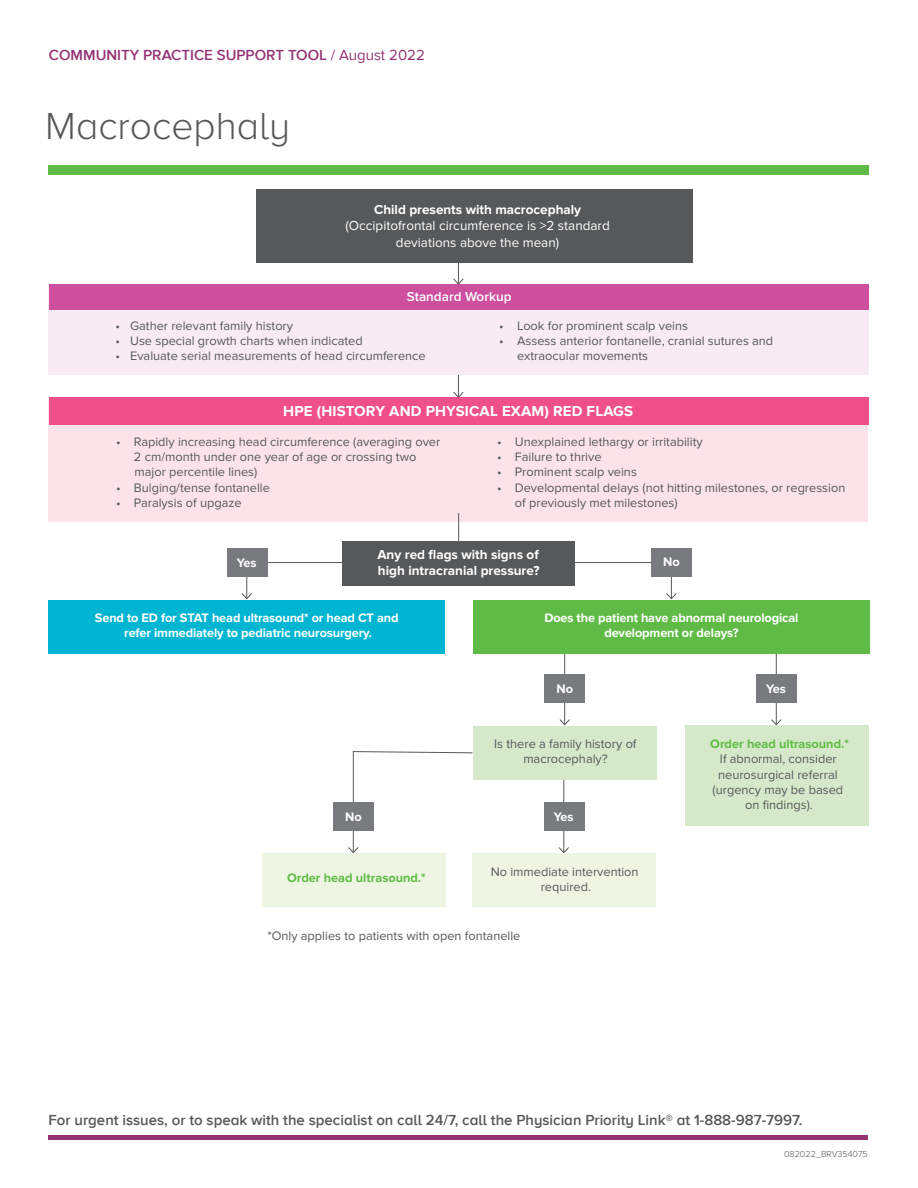
<style>
.page{position:relative;width:918px;height:1188px;background:#fff}
.page>*{position:absolute;margin:0;border:0;box-sizing:border-box;transform-origin:0 0}
.t1{font:300 39px "Proxima Nova A";color:#57585a}
.t2{font:600 15px "Proxima Nova A";color:#57585a}
.t3{font:600 15px "Proxima Nova A";color:#943374}
.t4{font:700 15px "Proxima Nova";letter-spacing:.01em;color:#fff}
.t5{font:700 13.5px "Proxima Nova";color:#fff}
.t6{font:13.5px "Proxima Nova";color:#fff}
.t7{font:600 13.5px "Proxima Nova";color:#fff}
.t8{font:12.75px/15.3px "Proxima Nova";color:#57585a}
.t9{font:700 12.75px/15.3px "Proxima Nova";letter-spacing:-.01em;color:#fff;text-align:center}
.t10{font:700 12.75px "Proxima Nova";color:#60bb46}
.t11{font:300 9px "Proxima Nova";color:#57585a}
.s1{font-weight:400}
</style>
<div class="page">
<div style="left:49px;top:165px;width:820px;height:10px;background:#60bb46"></div>
<div style="left:49px;top:1135px;width:819px;height:5px;background:#943374"></div>
<div style="left:49px;top:398px;width:819px;height:124px;background:#fce3e9"></div>
<hr style="left:458px;top:358px;width:1px;height:39px;background:#57585a">
<svg style="left:453px;top:391px;width:11px;height:7px"></svg>
<hr style="left:458px;top:231px;width:1px;height:53px;background:#57585a">
<svg style="left:453px;top:278px;width:11px;height:7px"></svg>
<div style="left:50px;top:398px;width:819px;height:27px;background:#f05089"></div>
<div style="left:256px;top:189px;width:436px;height:73px;background:#57585a"></div>
<div style="left:49px;top:285px;width:820px;height:90px;background:#f8ebf3"></div>
<div style="left:50px;top:285px;width:819px;height:25px;background:#cd4f9d"></div>
<svg style="left:347px;top:751px;width:126px;height:102px"></svg>
<hr style="left:563px;top:753px;width:1px;height:100px;background:#57585a">
<svg style="left:558px;top:846px;width:11px;height:7px"></svg>
<div style="left:333px;top:803px;width:41px;height:28px;background:#787a7d"></div>
<div style="left:544px;top:802px;width:40px;height:29px;background:#787a7d"></div>
<hr style="left:564px;top:640px;width:1px;height:85px;background:#57585a">
<svg style="left:559px;top:719px;width:11px;height:7px"></svg>
<hr style="left:776px;top:625px;width:1px;height:100px;background:#57585a">
<svg style="left:770px;top:719px;width:12px;height:7px"></svg>
<hr style="left:458px;top:513px;width:1px;height:36px;background:#57585a">
<hr style="left:246px;top:562px;width:1px;height:37px;background:#57585a">
<svg style="left:241px;top:592px;width:11px;height:8px"></svg>
<hr style="left:671px;top:562px;width:1px;height:37px;background:#57585a">
<svg style="left:666px;top:592px;width:11px;height:8px"></svg>
<hr style="left:248px;top:562px;width:178px;height:1px;background:#57585a">
<hr style="left:483px;top:562px;width:183px;height:1px;background:#57585a">
<div style="left:342px;top:541px;width:233px;height:45px;background:#57585a"></div>
<div style="left:651px;top:548px;width:41px;height:29px;background:#787a7d"></div>
<div style="left:227px;top:548px;width:40px;height:29px;background:#787a7d"></div>
<div style="left:49px;top:600px;width:396px;height:54px;background:#00b5d1"></div>
<div style="left:686px;top:726px;width:183px;height:100px;background:#d5e9ca"></div>
<div style="left:473px;top:600px;width:397px;height:54px;background:#60bb46"></div>
<div style="left:544px;top:674px;width:41px;height:29px;background:#787a7d"></div>
<div style="left:756px;top:674px;width:41px;height:29px;background:#787a7d"></div>
<div style="left:473px;top:726px;width:183px;height:54px;background:#d5e9ca"></div>
<div style="left:472px;top:853px;width:184px;height:54px;background:#eef6e3"></div>
<div style="left:263px;top:853px;width:183px;height:54px;background:#eef6e3"></div>
<p class="t3" style="left:49px;top:46px;width:377px">COMMUNITY PRACTICE SUPPORT TOOL <span class="s1">/ August 2022</span></p>
<p class="t1" style="left:45px;top:104px;width:246px">Macrocephaly</p>
<p class="t5" style="left:374px;top:202px;width:209px">Child presents with macrocephaly</p>
<p class="t6" style="left:346px;top:218px;width:266px">(Occipitofrontal circumference is &gt;2 standard</p>
<p class="t6" style="left:396px;top:234px;width:165px">deviations above the mean)</p>
<p class="t7" style="left:407px;top:289px;width:106px">Standard Workup</p>
<p class="t8" style="left:115px;top:318px;width:179px">• Gather relevant family history</p>
<p class="t8" style="left:499px;top:318px;width:191px">• Look for prominent scalp veins</p>
<p class="t8" style="left:115px;top:334px;width:249px">• Use special growth charts when indicated</p>
<p class="t8" style="left:499px;top:334px;width:276px">• Assess anterior fontanelle, cranial sutures and</p>
<p class="t8" style="left:115px;top:349px;width:312px">• Evaluate serial measurements of head circumference</p>
<p class="t8" style="left:517px;top:349px;width:132px">extraocular movements</p>
<p class="t4" style="left:283px;top:403px;width:351px">HPE (HISTORY AND PHYSICAL EXAM) RED FLAGS</p>
<p class="t8" style="left:134px;top:434px;width:308px;text-indent:-18px">• Rapidly increasing head circumference (averaging over<br>2 cm/month under one year of age or crossing two major percentile lines)</p>
<p class="t8" style="left:116px;top:480px;width:155px">• Bulging/tense fontanelle</p>
<p class="t8" style="left:116px;top:495px;width:127px">• Paralysis of upgaze</p>
<p class="t8" style="left:497px;top:434px;width:207px">• Unexplained lethargy or irritability</p>
<p class="t8" style="left:497px;top:449px;width:106px">• Failure to thrive</p>
<p class="t8" style="left:497px;top:465px;width:141px">• Prominent scalp veins</p>
<p class="t8" style="left:515px;top:480px;width:332px;text-indent:-18px">• Developmental delays (not hitting milestones, or regression of previously met milestones)</p>
<p class="t5" style="left:377px;top:547px;width:163px">Any red flags with signs of</p>
<p class="t5" style="left:378px;top:563px;width:163px">high intracranial pressure?</p>
<p class="t9" style="left:237px;top:555px;width:21px">Yes</p>
<p class="t9" style="left:663px;top:555px;width:18px">No</p>
<p class="t9" style="left:95px;top:611px;width:305px">Send to ED for STAT head ultrasound* or head CT and refer immediately to pediatric neurosurgery.</p>
<p class="t9" style="left:544px;top:611px;width:256px">Does the patient have abnormal neurological</p>
<p class="t9" style="left:604px;top:626px;width:136px">development or delays?</p>
<p class="t9" style="left:556px;top:681px;width:18px">No</p>
<p class="t9" style="left:766px;top:681px;width:21px">Yes</p>
<p class="t8" style="left:494px;top:737px;width:144px;text-align:center">Is there a family history of macrocephaly?</p>
<p class="t9" style="left:345px;top:810px;width:18px">No</p>
<p class="t9" style="left:554px;top:809px;width:21px">Yes</p>
<p class="t10" style="left:287px;top:870px;width:140px">Order head ultrasound.*</p>
<p class="t8" style="left:491px;top:864px;width:149px;text-align:center">No immediate intervention required.</p>
<p class="t8" style="left:267px;top:929px;width:255px">*Only applies to patients with open fontanelle</p>
<p class="t10" style="left:710px;top:736px;width:140px">Order head ultrasound.*</p>
<p class="t8" style="left:720px;top:752px;width:118px">If abnormal, consider</p>
<p class="t8" style="left:718px;top:767px;width:121px">neurosurgical referral</p>
<p class="t8" style="left:713px;top:783px;width:132px">(urgency may be based</p>
<p class="t8" style="left:745px;top:798px;width:69px">on findings).</p>
<p class="t2" style="left:49px;top:1111px;width:755px">For urgent issues, or to speak with the specialist on call 24/7, call the Physician Priority Link® at 1-888-987-7997.</p>
<p class="t11" style="left:784px;top:1148px;width:85px">082022_BRV354075</p>
</div>
